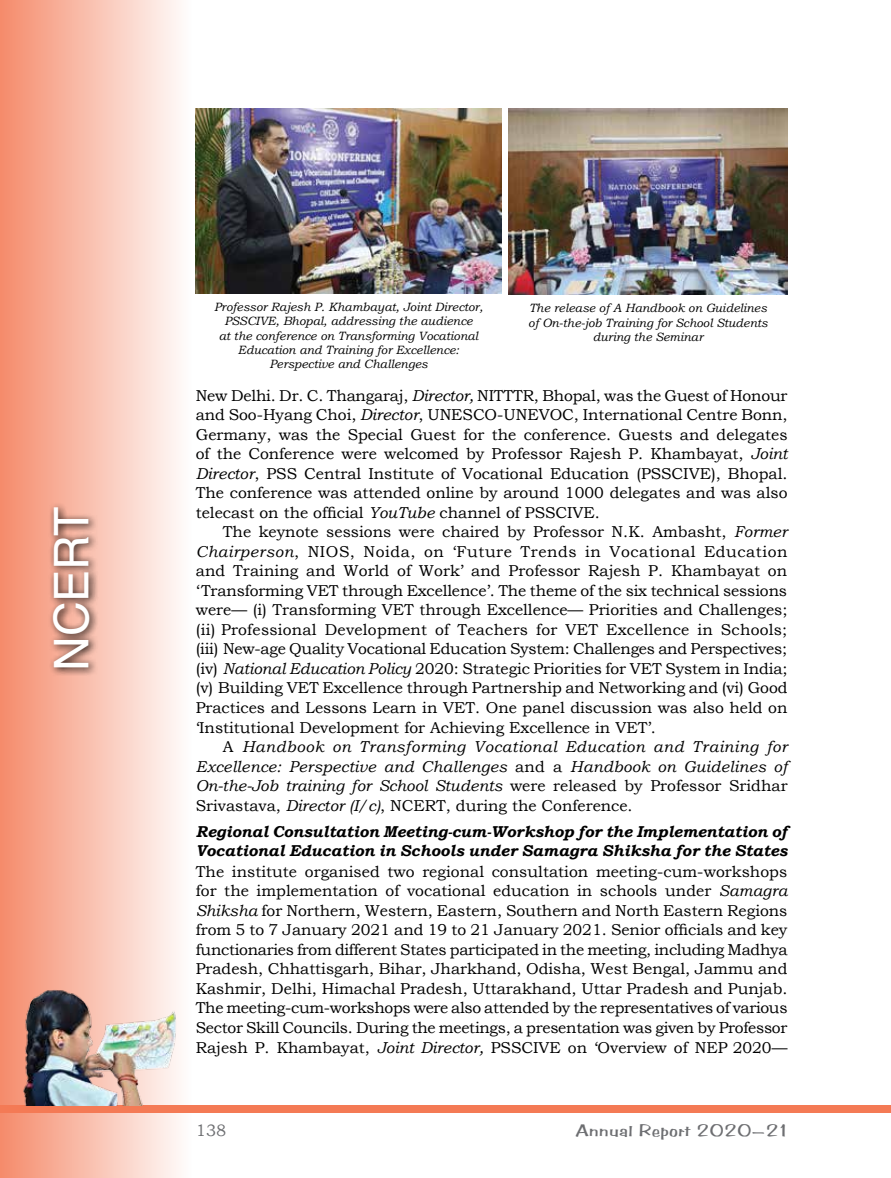
<style>
.page{position:relative;width:891px;height:1178px;background:#fff}
.page>*{position:absolute;margin:0;border:0;box-sizing:border-box;transform-origin:0 0}
.t1{font:48px "Helvetica LT Std";color:#fff}
.t2{font:16.5px "Benguiat Frisky";color:#6d6e71;scale:1.4 1}
.t3{font:16.5px "Bookman Old Style";color:#6d6e71}
.t4{font:15.75px/19.5px "Bookman Old Style";color:#000;text-align:justify}
.t5{font:italic 15.75px "Bookman Old Style";letter-spacing:.015em;color:#000}
.t6{font:italic 700 15.75px/18.9px "Bookman Old Style";color:#000}
.t7{font:15.75px "Bookman Old Style";letter-spacing:.035em;color:#000}
.t8{font:italic 15.75px "Bookman Old Style";letter-spacing:.035em;color:#000}
.t9{font:italic 12px/14.4px "Bookman Old Style";color:#000;text-align:center}
.s1{font-style:italic}
.s2{font-style:normal}
</style>
<div class="page">
<div style="left:0;top:0;width:192px;height:1177px;background:linear-gradient(to right,#f58b6b,#fefdfd)"></div>
<div style="left:0;top:1105px;width:891px;height:7px;background:#f47a55"></div>
<div style="left:48px;top:501px;width:52px;height:175px;background:#000;opacity:.95"></div>
<img style="left:19px;top:987px;width:160px;height:118px">
<img style="left:196px;top:108px;width:305px;height:185px">
<img style="left:509px;top:108px;width:279px;height:186px">
<h1 class="t1" style="left:44px;top:671px;width:165px;rotate:-90deg">NCERT</h1>
<p class="t9" style="left:214px;top:299px;width:271px">Professor Rajesh P. Khambayat, Joint Director, PSSCIVE, Bhopal, addressing the audience<br>at the conference on Transforming Vocational Education and Training for Excellence:<br>Perspective and Challenges</p>
<p class="t9" style="left:528px;top:300px;width:241px">The release of A Handbook on Guidelines of On-the-job Training for School Students during the Seminar</p>
<p class="t4" style="left:196px;top:385px;width:593px">New Delhi. Dr. C. Thangaraj, <span class="s1">Director,</span> NITTTR, Bhopal, was the Guest of Honour</p>
<p class="t4" style="left:196px;top:405px;width:593px">and Soo-Hyang Choi, <span class="s1">Director</span>, UNESCO-UNEVOC, International Centre Bonn,</p>
<p class="t4" style="left:196px;top:424px;width:593px">Germany, was the Special Guest for the conference. Guests and delegates</p>
<p class="t4" style="left:196px;top:444px;width:593px">of the Conference were welcomed by Professor Rajesh P. Khambayat, <span class="s1">Joint</span></p>
<p class="t4" style="left:196px;top:463px;width:593px"><span class="s1">Director</span>, PSS Central Institute of Vocational Education (PSSCIVE), Bhopal.</p>
<p class="t4" style="left:196px;top:483px;width:593px">The conference was attended online by around 1000 delegates and was also</p>
<p class="t4" style="left:196px;top:502px;width:406px">telecast on the official <span class="s1">YouTube</span> channel of PSSCIVE.</p>
<p class="t4" style="left:223px;top:522px;width:566px">The keynote sessions were chaired by Professor N.K. Ambasht, <span class="s1">Former</span></p>
<p class="t7" style="left:196px;top:541px;width:593px"><span class="s1">Chairperson</span>, NIOS, Noida, on ‘Future Trends in Vocational Education</p>
<p class="t4" style="left:196px;top:561px;width:593px">and Training and World of Work’ and Professor Rajesh P. Khambayat on</p>
<p class="t4" style="left:196px;top:580px;width:593px">‘Transforming VET through Excellence’. The theme of the six technical sessions</p>
<p class="t4" style="left:196px;top:600px;width:593px">were— (i) Transforming VET through Excellence— Priorities and Challenges;</p>
<p class="t4" style="left:196px;top:619px;width:593px">(ii) Professional Development of Teachers for VET Excellence in Schools;</p>
<p class="t4" style="left:196px;top:639px;width:593px">(iii) New-age Quality Vocational Education System: Challenges and Perspectives;</p>
<p class="t4" style="left:196px;top:658px;width:593px">(iv) <span class="s1">National Education Policy</span> 2020: Strategic Priorities for VET System in India;</p>
<p class="t4" style="left:196px;top:678px;width:593px">(v) Building VET Excellence through Partnership and Networking and (vi) Good</p>
<p class="t4" style="left:196px;top:697px;width:593px">Practices and Lessons Learn in VET. One panel discussion was also held on</p>
<p class="t4" style="left:196px;top:717px;width:462px">‘Institutional Development for Achieving Excellence in VET’.</p>
<p class="t8" style="left:223px;top:735px;width:566px"><span class="s2">A</span> Handbook on Transforming Vocational Education and Training for</p>
<p class="t5" style="left:196px;top:755px;width:593px">Excellence: Perspective and Challenges <span class="s2">and a</span> Handbook on Guidelines of</p>
<p class="t5" style="left:196px;top:774px;width:593px">On-the-Job training for School Students <span class="s2">were released by Professor Sridhar</span></p>
<p class="t4" style="left:196px;top:795px;width:438px">Srivastava, <span class="s1">Director (I/c)</span>, NCERT, during the Conference.</p>
<p class="t6" style="left:196px;top:821px;width:593px">Regional Consultation Meeting-cum-Workshop for the Implementation of<br>Vocational Education in Schools under Samagra Shiksha for the States</p>
<p class="t4" style="left:196px;top:861px;width:593px">The institute organised two regional consultation meeting-cum-workshops for the implementation of vocational education in schools under <span class="s1">Samagra Shiksha</span> for Northern, Western, Eastern, Southern and North Eastern Regions from 5 to 7 January 2021 and 19 to 21 January 2021. Senior officials and key functionaries from different States participated in the meeting, including Madhya Pradesh, Chhattisgarh, Bihar, Jharkhand, Odisha, West Bengal, Jammu and Kashmir, Delhi, Himachal Pradesh, Uttarakhand, Uttar Pradesh and Punjab.<br>The meeting-cum-workshops were also attended by the representatives of various Sector Skill Councils. During the meetings, a presentation was given by Professor Rajesh P. Khambayat, <span class="s1">Joint Director,</span> PSSCIVE on ‘Overview of NEP 2020—</p>
<p class="t3" style="left:196px;top:1119px;width:32px">138</p>
<p class="t2" style="left:576px;top:1119px;width:153px">Annual Report 2020–21</p>
</div>
